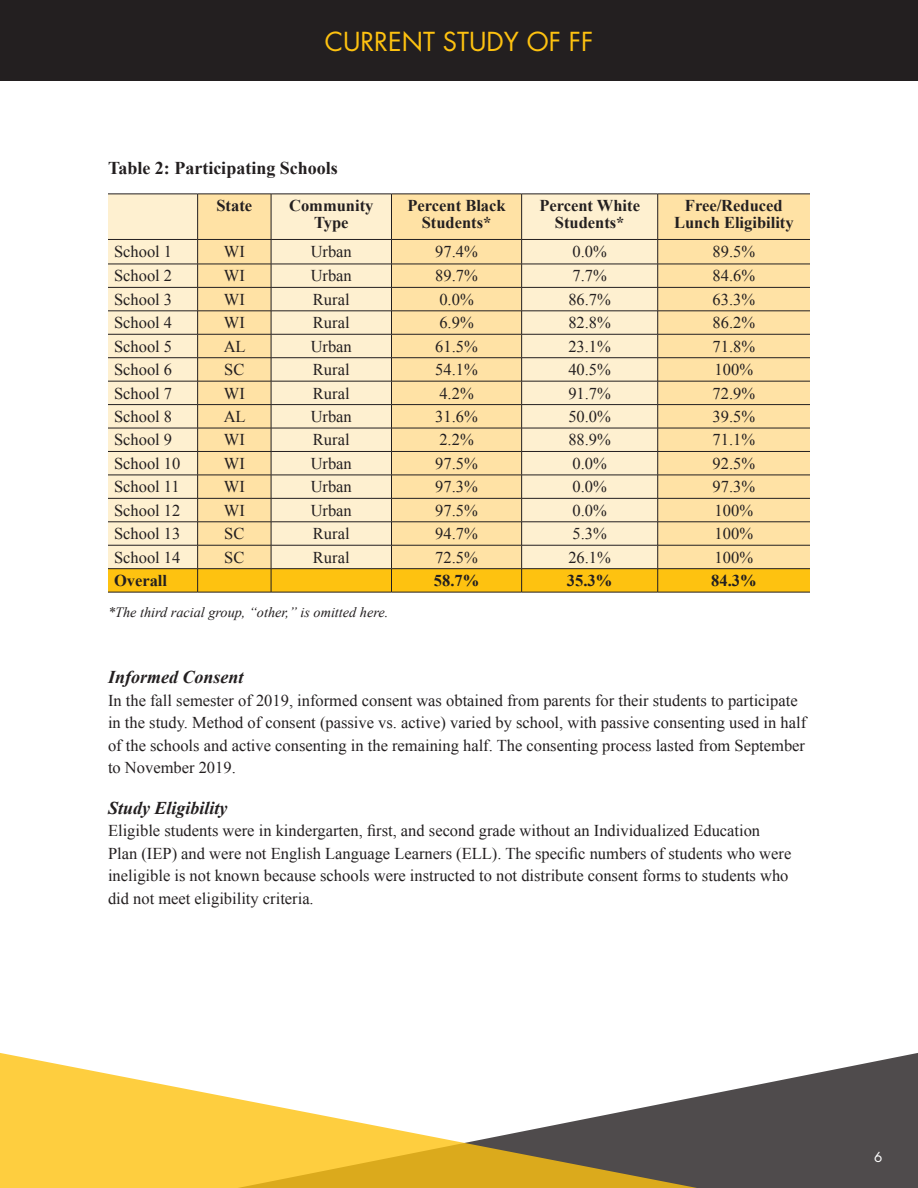
<style>
.page{position:relative;width:918px;height:1188px;background:#fff}
.page>*{position:absolute;margin:0;border:0;box-sizing:border-box;transform-origin:0 0}
.t1{font:25.5px "Futura Std";color:#fec210}
.Smaller_Header_black{font:italic 700 18px "Times New Roman";color:#231f20}
.Table_-_Header{font:700 18px "Times New Roman";color:#231f20}
.Body{font:16.5px/22.5px "Times New Roman";color:#231f20}
.t2{font:700 16.5px/16.5px "Times New Roman";color:#231f20;text-align:center}
.Table_-_asterisk{font:italic 14.25px "Times New Roman";color:#231f20}
.t3{font:13.5px "Futura Std";color:#fff}
</style>
<div class="page">
<svg style="left:0;top:1053px;width:918px;height:135px"></svg>
<svg style="left:198px;top:195px;width:612px;height:44px;background:#fde7b6"></svg>
<hr style="left:108px;top:194px;width:90px;height:1px;background:#231f20">
<hr style="left:198px;top:194px;width:73px;height:1px;background:#231f20">
<hr style="left:271px;top:194px;width:121px;height:1px;background:#231f20">
<hr style="left:392px;top:194px;width:130px;height:1px;background:#231f20">
<hr style="left:522px;top:194px;width:136px;height:1px;background:#231f20">
<hr style="left:658px;top:194px;width:152px;height:1px;background:#231f20">
<hr style="left:108px;top:592px;width:90px;height:1px;background:#231f20">
<hr style="left:198px;top:592px;width:73px;height:1px;background:#231f20">
<hr style="left:271px;top:592px;width:121px;height:1px;background:#231f20">
<hr style="left:392px;top:592px;width:130px;height:1px;background:#231f20">
<hr style="left:522px;top:592px;width:136px;height:1px;background:#231f20">
<hr style="left:658px;top:592px;width:152px;height:1px;background:#231f20">
<hr style="left:108px;top:239px;width:90px;height:1px;background:#231f20">
<hr style="left:198px;top:239px;width:73px;height:1px;background:#231f20">
<hr style="left:271px;top:239px;width:121px;height:1px;background:#231f20">
<hr style="left:392px;top:239px;width:130px;height:1px;background:#231f20">
<hr style="left:522px;top:239px;width:136px;height:1px;background:#231f20">
<hr style="left:658px;top:239px;width:152px;height:1px;background:#231f20">
<hr style="left:197px;top:194px;width:1px;height:45px;background:#231f20">
<hr style="left:271px;top:194px;width:1px;height:45px;background:#231f20">
<hr style="left:391px;top:194px;width:1px;height:45px;background:#231f20">
<hr style="left:521px;top:194px;width:1px;height:45px;background:#231f20">
<hr style="left:657px;top:194px;width:1px;height:45px;background:#231f20">
<svg style="left:108px;top:240px;width:702px;height:352px;background:#f3dca8"></svg>
<div style="left:0;top:0;width:918px;height:81px;background:#231f20"></div>
<p class="t1" style="left:325px;top:25px;width:270px">CURRENT STUDY OF FF</p>
<p class="Table_-_Header" style="left:108px;top:156px;width:231px">Table 2: Participating Schools</p>
<p class="t2" style="left:216px;top:197px;width:37px">State</p>
<p class="t2" style="left:289px;top:197px;width:86px">Community<br>Type</p>
<p class="t2" style="left:407px;top:197px;width:100px">Percent Black<br>Students*</p>
<p class="t2" style="left:539px;top:197px;width:102px">Percent White<br>Students*</p>
<p class="t2" style="left:674px;top:197px;width:121px">Free/Reduced<br>Lunch Eligibility</p>
<p class="Body" style="left:114px;top:240px;width:60px">School 1</p>
<p class="Body" style="left:224px;top:240px;width:23px">WI</p>
<p class="Body" style="left:311px;top:240px;width:43px">Urban</p>
<p class="Body" style="left:435px;top:240px;width:44px">97.4%</p>
<p class="Body" style="left:572px;top:240px;width:36px">0.0%</p>
<p class="Body" style="left:713px;top:240px;width:44px">89.5%</p>
<p class="Body" style="left:114px;top:264px;width:60px">School 2</p>
<p class="Body" style="left:224px;top:264px;width:23px">WI</p>
<p class="Body" style="left:311px;top:264px;width:43px">Urban</p>
<p class="Body" style="left:435px;top:264px;width:44px">89.7%</p>
<p class="Body" style="left:572px;top:264px;width:36px">7.7%</p>
<p class="Body" style="left:713px;top:264px;width:44px">84.6%</p>
<p class="Body" style="left:114px;top:288px;width:60px">School 3</p>
<p class="Body" style="left:224px;top:288px;width:23px">WI</p>
<p class="Body" style="left:313px;top:288px;width:38px">Rural</p>
<p class="Body" style="left:439px;top:288px;width:36px">0.0%</p>
<p class="Body" style="left:568px;top:288px;width:44px">86.7%</p>
<p class="Body" style="left:713px;top:288px;width:44px">63.3%</p>
<p class="Body" style="left:114px;top:311px;width:60px">School 4</p>
<p class="Body" style="left:224px;top:311px;width:23px">WI</p>
<p class="Body" style="left:313px;top:311px;width:38px">Rural</p>
<p class="Body" style="left:439px;top:311px;width:36px">6.9%</p>
<p class="Body" style="left:568px;top:311px;width:44px">82.8%</p>
<p class="Body" style="left:713px;top:311px;width:44px">86.2%</p>
<p class="Body" style="left:114px;top:335px;width:60px">School 5</p>
<p class="Body" style="left:224px;top:335px;width:23px">AL</p>
<p class="Body" style="left:311px;top:335px;width:43px">Urban</p>
<p class="Body" style="left:435px;top:335px;width:44px">61.5%</p>
<p class="Body" style="left:568px;top:335px;width:44px">23.1%</p>
<p class="Body" style="left:713px;top:335px;width:44px">71.8%</p>
<p class="Body" style="left:114px;top:358px;width:60px">School 6</p>
<p class="Body" style="left:224px;top:358px;width:22px">SC</p>
<p class="Body" style="left:313px;top:358px;width:38px">Rural</p>
<p class="Body" style="left:435px;top:358px;width:44px">54.1%</p>
<p class="Body" style="left:568px;top:358px;width:44px">40.5%</p>
<p class="Body" style="left:715px;top:358px;width:40px">100%</p>
<p class="Body" style="left:114px;top:382px;width:60px">School 7</p>
<p class="Body" style="left:224px;top:382px;width:23px">WI</p>
<p class="Body" style="left:313px;top:382px;width:38px">Rural</p>
<p class="Body" style="left:439px;top:382px;width:36px">4.2%</p>
<p class="Body" style="left:568px;top:382px;width:44px">91.7%</p>
<p class="Body" style="left:713px;top:382px;width:44px">72.9%</p>
<p class="Body" style="left:114px;top:405px;width:60px">School 8</p>
<p class="Body" style="left:224px;top:405px;width:23px">AL</p>
<p class="Body" style="left:311px;top:405px;width:43px">Urban</p>
<p class="Body" style="left:435px;top:405px;width:44px">31.6%</p>
<p class="Body" style="left:568px;top:405px;width:44px">50.0%</p>
<p class="Body" style="left:713px;top:405px;width:44px">39.5%</p>
<p class="Body" style="left:114px;top:428px;width:60px">School 9</p>
<p class="Body" style="left:224px;top:428px;width:23px">WI</p>
<p class="Body" style="left:313px;top:428px;width:38px">Rural</p>
<p class="Body" style="left:439px;top:428px;width:36px">2.2%</p>
<p class="Body" style="left:568px;top:428px;width:44px">88.9%</p>
<p class="Body" style="left:713px;top:428px;width:44px">71.1%</p>
<p class="Body" style="left:114px;top:452px;width:68px">School 10</p>
<p class="Body" style="left:224px;top:452px;width:23px">WI</p>
<p class="Body" style="left:311px;top:452px;width:43px">Urban</p>
<p class="Body" style="left:435px;top:452px;width:44px">97.5%</p>
<p class="Body" style="left:572px;top:452px;width:36px">0.0%</p>
<p class="Body" style="left:713px;top:452px;width:44px">92.5%</p>
<p class="Body" style="left:114px;top:475px;width:67px">School 11</p>
<p class="Body" style="left:224px;top:475px;width:23px">WI</p>
<p class="Body" style="left:311px;top:475px;width:43px">Urban</p>
<p class="Body" style="left:435px;top:475px;width:44px">97.3%</p>
<p class="Body" style="left:572px;top:475px;width:36px">0.0%</p>
<p class="Body" style="left:713px;top:475px;width:44px">97.3%</p>
<p class="Body" style="left:114px;top:499px;width:68px">School 12</p>
<p class="Body" style="left:224px;top:499px;width:23px">WI</p>
<p class="Body" style="left:311px;top:499px;width:43px">Urban</p>
<p class="Body" style="left:435px;top:499px;width:44px">97.5%</p>
<p class="Body" style="left:572px;top:499px;width:36px">0.0%</p>
<p class="Body" style="left:715px;top:499px;width:40px">100%</p>
<p class="Body" style="left:114px;top:522px;width:68px">School 13</p>
<p class="Body" style="left:224px;top:522px;width:22px">SC</p>
<p class="Body" style="left:313px;top:522px;width:38px">Rural</p>
<p class="Body" style="left:435px;top:522px;width:44px">94.7%</p>
<p class="Body" style="left:572px;top:522px;width:36px">5.3%</p>
<p class="Body" style="left:715px;top:522px;width:40px">100%</p>
<p class="Body" style="left:114px;top:546px;width:68px">School 14</p>
<p class="Body" style="left:224px;top:546px;width:22px">SC</p>
<p class="Body" style="left:313px;top:546px;width:38px">Rural</p>
<p class="Body" style="left:435px;top:546px;width:44px">72.5%</p>
<p class="Body" style="left:568px;top:546px;width:44px">26.1%</p>
<p class="Body" style="left:715px;top:546px;width:40px">100%</p>
<p class="t2" style="left:114px;top:572px;width:55px">Overall</p>
<p class="t2" style="left:434px;top:572px;width:47px">58.7%</p>
<p class="t2" style="left:567px;top:572px;width:47px">35.3%</p>
<p class="t2" style="left:711px;top:572px;width:47px">84.3%</p>
<p class="Table_-_asterisk" style="left:108px;top:602px;width:282px">*The third racial group, “other,” is omitted here.</p>
<p class="Smaller_Header_black" style="left:108px;top:665px;width:137px">Informed Consent</p>
<p class="Body" style="left:108px;top:689px;width:700px">In the fall semester of 2019, informed consent was obtained from parents for their students to participate in the study. Method of consent (passive vs. active) varied by school, with passive consenting used in half of the schools and active consenting in the remaining half. The consenting process lasted from September to November 2019.</p>
<p class="Smaller_Header_black" style="left:108px;top:795px;width:121px">Study Eligibility</p>
<p class="Body" style="left:108px;top:819px;width:685px">Eligible students were in kindergarten, first, and second grade without an Individualized Education Plan (IEP) and were not English Language Learners (ELL). The specific numbers of students who were ineligible is not known because schools were instructed to not distribute consent forms to students who did not meet eligibility criteria.</p>
<p class="t3" style="left:874px;top:1149px;width:10px">6</p>
</div>
